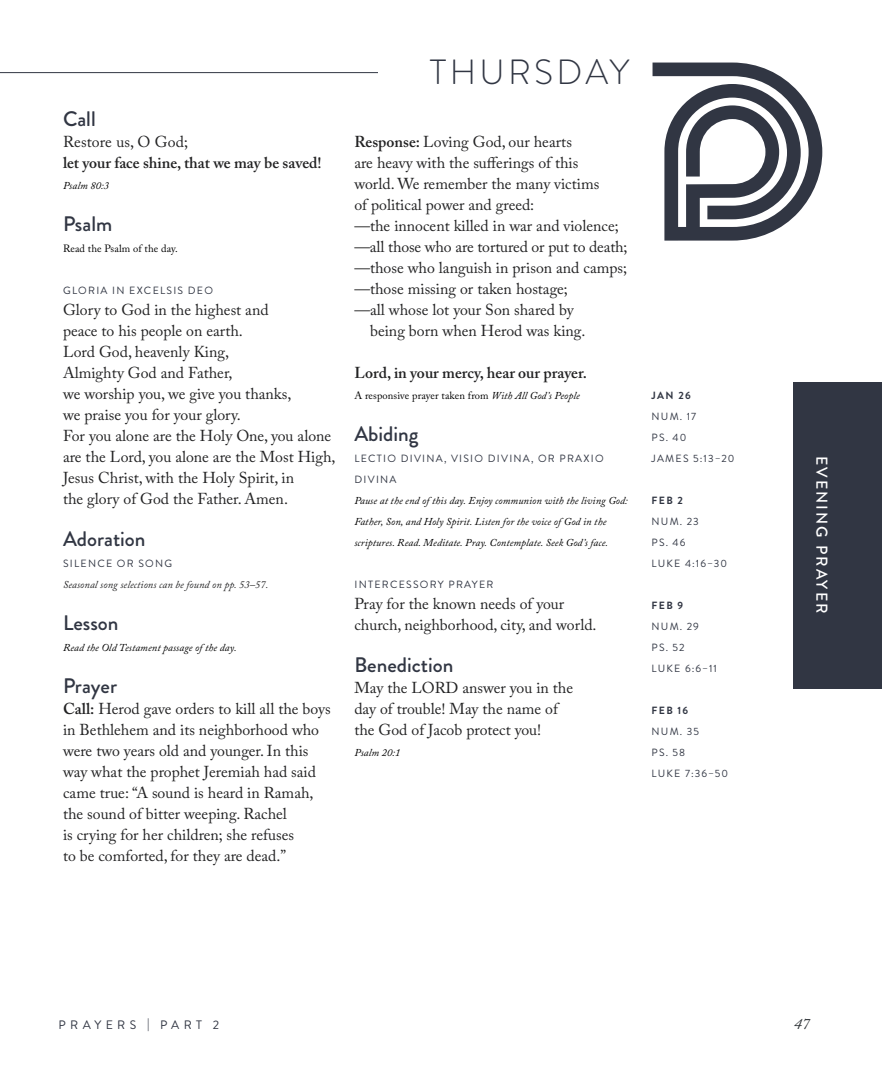
<style>
.page{position:relative;width:882px;height:1071px;background:#fff}
.page>*{position:absolute;margin:0;border:0;box-sizing:border-box;transform-origin:0 0}
.H1-Titles{font:300 35px "Brandon Grotesque";letter-spacing:.095em;color:#313643}
.H3_-Element{font:500 21px "Brandon Grotesque";color:#313643}
.Body{font:500 21px "Brandon Grotesque";color:#313643}
.Body-2{font:15.75px/21px "Adobe Caslon Pro";color:#222223}
.Body-3{font:600 15.75px "Adobe Caslon Pro";color:#222223}
.Body_-Bold{font:15.75px "Adobe Caslon Pro";letter-spacing:.01em;color:#222223}
.H5-Lectionary_Dates{font:700 15.75px "Brandon Grotesque";letter-spacing:.13em;color:#fff}
.t1{font:500 15.75px "Brandon Grotesque";letter-spacing:.13em;color:#fff}
.t2{font:italic 15.75px "Adobe Caslon Pro";color:#2c3135}
.t3{font:12.25px "Brandon Grotesque";color:#313643}
.Spec_-Italic{font:italic 10.5px/21px "Adobe Caslon Pro";letter-spacing:.01em;color:#000}
.H4_-Sub_Elements___L{font:10.5px/21px "Brandon Grotesque";letter-spacing:.12em;color:#313643}
.Spec_-Italic-2{font:10.5px "Adobe Caslon Pro";letter-spacing:.01em;color:#000}
.Spec_-Italic-3{font:italic 10.5px "Adobe Caslon Pro";letter-spacing:.01em;color:#222223}
.Spec{font:10.5px "Adobe Caslon Pro";letter-spacing:.01em;color:#000}
.H5-Lectionary_Dates-2{font:700 10.5px "Brandon Grotesque";letter-spacing:.13em;color:#313643}
.s1{font-weight:600}
.s2{font-style:italic}
</style>
<div class="page">
<div style="left:793px;top:382px;width:89px;height:307px;background:#313643"></div>
<svg style="left:653px;top:63px;width:169px;height:178px"></svg>
<hr style="left:0;top:72px;width:378px;height:1px;background:#313643">
<p class="H3_-Element" style="left:63px;top:104px;width:34px">Call</p>
<p class="Body_-Bold" style="left:63px;top:132px;width:127px">Restore us, O God;</p>
<p class="Body-3" style="left:63px;top:153px;width:260px">let your face shine, that we may be saved!</p>
<p class="Spec_-Italic" style="left:63px;top:175px;width:48px">Psalm 80:3</p>
<p class="H3_-Element" style="left:63px;top:209px;width:51px">Psalm</p>
<p class="Spec" style="left:63px;top:242px;width:116px">Read the Psalm of the day.</p>
<p class="H4_-Sub_Elements___L" style="left:63px;top:280px;width:151px">GLORIA IN EXCELSIS DEO</p>
<p class="Body-2" style="left:63px;top:299px;width:207px">Glory to God in the highest and peace to his people on earth.</p>
<p class="Body-2" style="left:63px;top:341px;width:171px">Lord God, heavenly King,<br>Almighty God and Father,</p>
<p class="Body-2" style="left:63px;top:383px;width:230px">we worship you, we give you thanks, we praise you for your glory.</p>
<p class="Body-2" style="left:63px;top:425px;width:274px">For you alone are the Holy One, you alone are the Lord, you alone are the Most High,</p>
<p class="Body-2" style="left:63px;top:467px;width:233px">Jesus Christ, with the Holy Spirit, in the glory of God the Father. Amen.</p>
<p class="H3_-Element" style="left:63px;top:524px;width:84px">Adoration</p>
<p class="H4_-Sub_Elements___L" style="left:63px;top:553px;width:111px">SILENCE OR SONG</p>
<p class="Spec_-Italic-3" style="left:63px;top:578px;width:207px">Seasonal song selections can be found on pp. 53–57.</p>
<p class="Body" style="left:63px;top:608px;width:57px">Lesson</p>
<p class="Spec_-Italic" style="left:63px;top:637px;width:175px">Read the Old Testament passage of the day.</p>
<p class="H3_-Element" style="left:63px;top:671px;width:56px">Prayer</p>
<p class="Body-2" style="left:63px;top:698px;width:269px"><span class="s1">Call:</span> Herod gave orders to kill all the boys in Bethlehem and its neighborhood who were two years old and younger. In this way what the prophet Jeremiah had said came true: “A sound is heard in Ramah, the sound of bitter weeping. Rachel<br>is crying for her children; she refuses<br>to be comforted, for they are dead.”</p>
<p class="H1-Titles" style="left:430px;top:48px;width:201px">THURSDAY</p>
<p class="Body-2" style="left:354px;top:131px;width:246px"><span class="s1">Response:</span> Loving God, our hearts<br>are heavy with the sufferings of this world. We remember the many victims of political power and greed:</p>
<p class="Body-2" style="left:354px;top:215px;width:266px">—the innocent killed in war and violence;</p>
<p class="Body-2" style="left:354px;top:236px;width:275px">—all those who are tortured or put to death;</p>
<p class="Body-2" style="left:354px;top:257px;width:274px">—those who languish in prison and camps;</p>
<p class="Body-2" style="left:354px;top:278px;width:215px">—those missing or taken hostage;</p>
<p class="Body-2" style="left:354px;top:299px;width:221px">—all whose lot your Son shared by</p>
<p class="Body-2" style="left:370px;top:320px;width:217px">being born when Herod was king.</p>
<p class="Body-3" style="left:354px;top:363px;width:234px">Lord, in your mercy, hear our prayer.</p>
<p class="Spec_-Italic-2" style="left:354px;top:389px;width:227px">A responsive prayer taken from <span class="s2">With All God’s People</span></p>
<p class="H3_-Element" style="left:354px;top:419px;width:66px">Abiding</p>
<p class="H4_-Sub_Elements___L" style="left:354px;top:448px;width:251px">LECTIO DIVINA, VISIO DIVINA, OR PRAXIO<br>DIVINA</p>
<p class="Spec_-Italic" style="left:354px;top:490px;width:275px">Pause at the end of this day. Enjoy communion with the living God:<br>Father, Son, and Holy Spirit. Listen for the voice of God in the scriptures. Read. Meditate. Pray. Contemplate. Seek God’s face.</p>
<p class="H4_-Sub_Elements___L" style="left:354px;top:574px;width:141px">INTERCESSORY PRAYER</p>
<p class="Body-2" style="left:354px;top:593px;width:244px">Pray for the known needs of your church, neighborhood, city, and world.</p>
<p class="H3_-Element" style="left:354px;top:650px;width:101px">Benediction</p>
<p class="Body-2" style="left:354px;top:677px;width:220px">May the LORD answer you in the day of trouble! May the name of the God of Jacob protect you!</p>
<p class="Spec_-Italic" style="left:354px;top:742px;width:48px">Psalm 20:1</p>
<p class="H5-Lectionary_Dates-2" style="left:652px;top:388px;width:41px">JAN 26</p>
<p class="H4_-Sub_Elements___L" style="left:652px;top:406px;width:46px">NUM. 17</p>
<p class="H4_-Sub_Elements___L" style="left:652px;top:427px;width:36px">PS. 40</p>
<p class="H4_-Sub_Elements___L" style="left:652px;top:448px;width:85px">JAMES 5:13–20</p>
<p class="H5-Lectionary_Dates-2" style="left:652px;top:493px;width:33px">FEB 2</p>
<p class="H4_-Sub_Elements___L" style="left:652px;top:511px;width:49px">NUM. 23</p>
<p class="H4_-Sub_Elements___L" style="left:652px;top:532px;width:35px">PS. 46</p>
<p class="H4_-Sub_Elements___L" style="left:652px;top:553px;width:77px">LUKE 4:16–30</p>
<p class="H5-Lectionary_Dates-2" style="left:652px;top:598px;width:33px">FEB 9</p>
<p class="H4_-Sub_Elements___L" style="left:652px;top:616px;width:49px">NUM. 29</p>
<p class="H4_-Sub_Elements___L" style="left:652px;top:637px;width:35px">PS. 52</p>
<p class="H4_-Sub_Elements___L" style="left:652px;top:658px;width:67px">LUKE 6:6–11</p>
<p class="H5-Lectionary_Dates-2" style="left:652px;top:703px;width:38px">FEB 16</p>
<p class="H4_-Sub_Elements___L" style="left:652px;top:721px;width:49px">NUM. 35</p>
<p class="H4_-Sub_Elements___L" style="left:652px;top:742px;width:35px">PS. 58</p>
<p class="H4_-Sub_Elements___L" style="left:652px;top:763px;width:78px">LUKE 7:36–50</p>
<h4 class="t1" style="left:833px;top:456px;width:159px;rotate:90deg">EVENING PRAYER</h4>
<p class="H5-Lectionary_Dates" style="left:828px;top:457px;width:159px;rotate:90deg">EVENING PRAYER</p>
<p class="t3" style="left:58px;top:1016px;width:24px">P RAYERS</p>
<p class="t3" style="left:147px;top:1016px;width:36px">| P ART</p>
<p class="t3" style="left:213px;top:1016px;width:8px">2</p>
<p class="t2" style="left:794px;top:1014px;width:17px">47</p>
</div>
